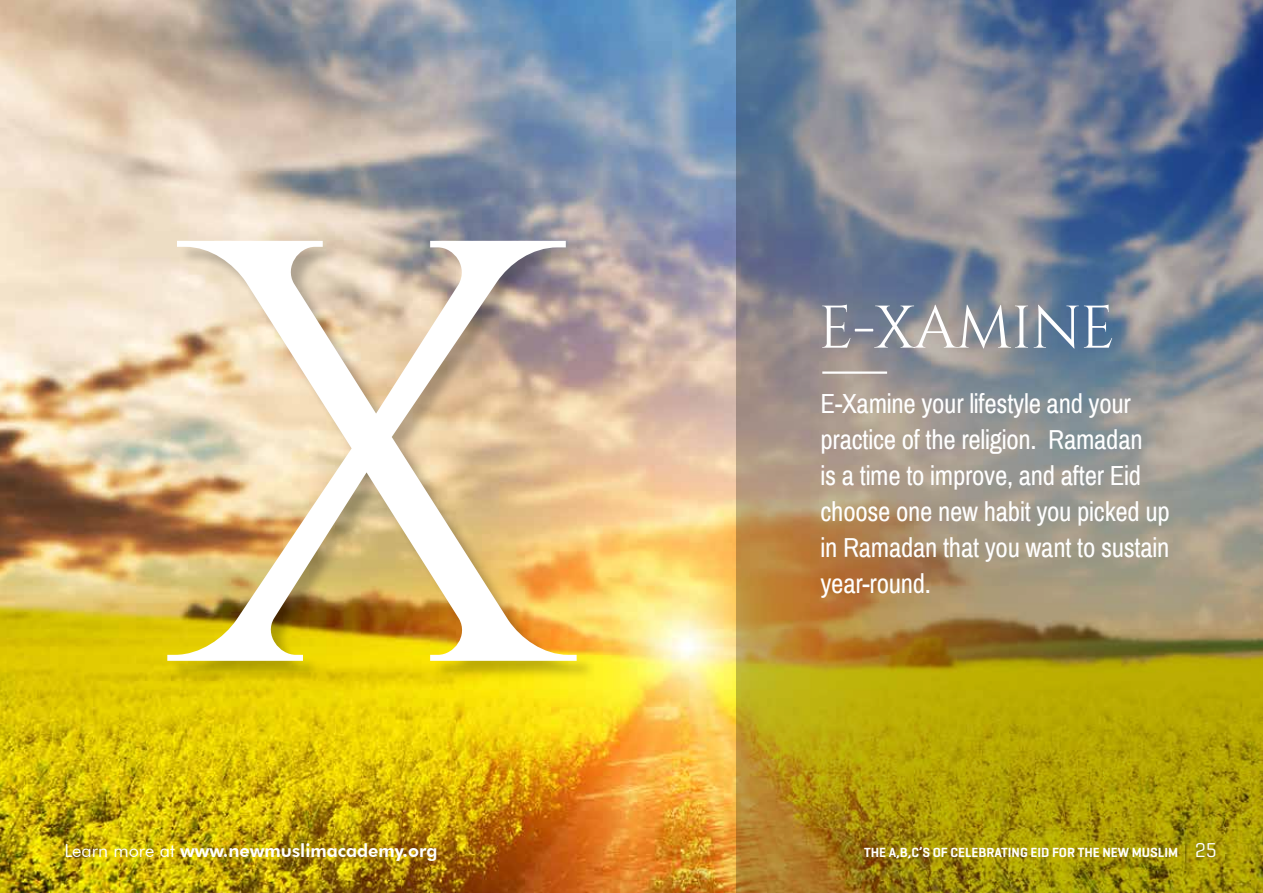
<style>
.page{position:relative;width:1263px;height:893px;background:#fff}
.page>*{position:absolute;margin:0;border:0;box-sizing:border-box;transform-origin:0 0}
.t1{font:600px "Cinzel";color:#fff}
.t2{font:60px "Cinzel";letter-spacing:-.01em;color:#fff}
.t3{font:27px/36px "Archivo Narrow";letter-spacing:-.01em;color:#fff}
.t4{font:800 18px "Futura BT";color:#fff}
.t5{font:600 13.5px "Geogrotesque";color:#fff}
.s1{font-weight:400}
.s2{font-weight:400;font-size:20.4px}
</style>
<div class="page">
<img style="left:0;top:0;width:736px;height:893px">
<img style="left:736px;top:0;width:527px;height:893px">
<div style="left:168px;top:242px;width:428px;height:438px;background:#000;opacity:.25"></div>
<hr style="left:822px;top:371px;width:65px;height:3px;background:#fff">
<h1 class="t1" style="left:173px;top:112px;width:399px">X</h1>
<p class="t4" style="left:64px;top:840px;width:375px"><span class="s1">Learn more at</span> www.newmuslimacademy.org</p>
<h2 class="t2" style="left:819px;top:293px;width:298px">E-XAMINE</h2>
<p class="t3" style="left:820px;top:386px;width:351px">E-Xamine your lifestyle and your practice of the religion. Ramadan<br>is a time to improve, and after Eid choose one new habit you picked up in Ramadan that you want to sustain year-round.</p>
<p class="t5" style="left:864px;top:844px;width:354px">THE A,B,C’S OF CELEBRATING EID FOR THE NEW MUSLIM <span class="s2">25</span></p>
</div>
